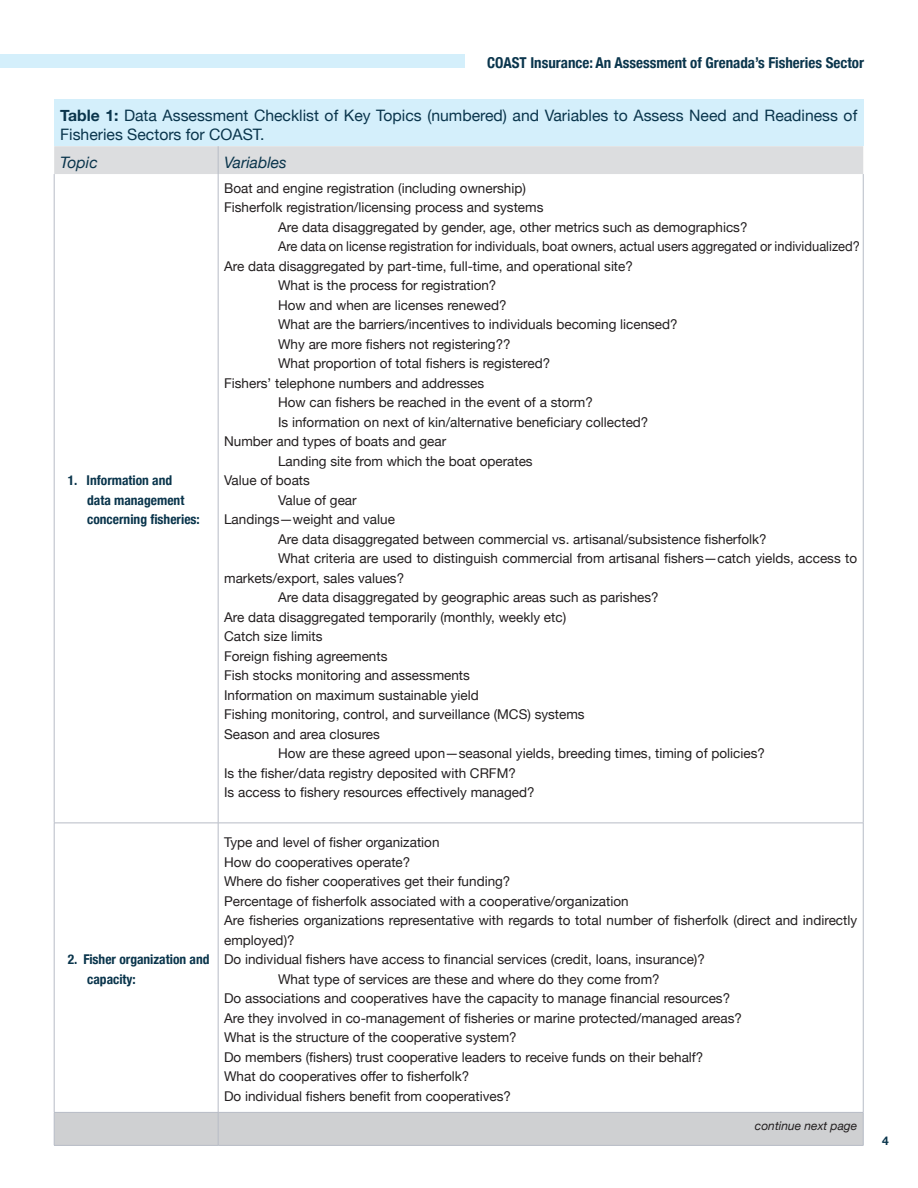
<style>
.page{position:relative;width:918px;height:1188px;background:#fff}
.page>*{position:absolute;margin:0;border:0;box-sizing:border-box;transform-origin:0 0}
.t1{font:15.75px/19.5px "Helvetica Neue";color:#0a354c}
.t2{font:italic 15.75px "Helvetica Neue";color:#0a354c}
.t3{font:700 condensed 15px "Helvetica Neue";color:#0a354c}
.t4{font:13.5px "Helvetica Neue";color:#231f20}
.t5{font:13.5px "Helvetica Neue";color:#231f20;scale:.96 1}
.t6{font:700 condensed 13.5px/19.5px "Helvetica Neue";color:#0a354c}
.t7{font:italic 12px "Helvetica Neue";color:#231f20}
.t8{font:700 12px "Helvetica Neue";color:#0a354c}
.s1{font-weight:700}
</style>
<div class="page">
<div style="left:0;top:54px;width:465px;height:14px;background:#d4effb"></div>
<div style="left:54px;top:99px;width:809px;height:47px;background:#d4effb"></div>
<div style="left:55px;top:1113px;width:808px;height:32px;background:#cfd0d2"></div>
<hr style="left:54px;top:174px;width:1px;height:649px;background:#b7bcc6">
<hr style="left:218px;top:174px;width:1px;height:649px;background:#b7bcc6">
<hr style="left:863px;top:174px;width:1px;height:649px;background:#b7bcc6">
<hr style="left:54px;top:823px;width:164px;height:1px;background:#b7bcc6">
<hr style="left:54px;top:823px;width:1px;height:289px;background:#b7bcc6">
<hr style="left:218px;top:823px;width:645px;height:1px;background:#b7bcc6">
<hr style="left:218px;top:823px;width:1px;height:289px;background:#b7bcc6">
<hr style="left:863px;top:823px;width:1px;height:289px;background:#b7bcc6">
<hr style="left:54px;top:1112px;width:164px;height:1px;background:#b7bcc6">
<hr style="left:54px;top:1113px;width:1px;height:32px;background:#b7bcc6">
<hr style="left:218px;top:1112px;width:645px;height:1px;background:#b7bcc6">
<hr style="left:218px;top:1113px;width:1px;height:32px;background:#b7bcc6">
<hr style="left:863px;top:1113px;width:1px;height:32px;background:#b7bcc6">
<hr style="left:54px;top:1145px;width:164px;height:1px;background:#b7bcc6">
<hr style="left:218px;top:1145px;width:645px;height:1px;background:#b7bcc6">
<div style="left:54px;top:146px;width:809px;height:28px;background:#dcdddf"></div>
<p class="t3" style="left:487px;top:51px;width:378px">COAST Insurance: An Assessment of Grenada’s Fisheries Sector</p>
<p class="t1" style="left:60px;top:106px;width:799px"><span class="s1">Table 1:</span> Data Assessment Checklist of Key Topics (numbered) and Variables to Assess Need and Readiness of<br>Fisheries Sectors for COAST.</p>
<p class="t2" style="left:60px;top:151px;width:39px">Topic</p>
<p class="t2" style="left:224px;top:151px;width:64px">Variables</p>
<p class="t6" style="left:87px;top:470px;width:114px;text-indent:-19px">1. Information and<br>data management concerning fisheries:</p>
<p class="t6" style="left:87px;top:949px;width:124px;text-indent:-19px">2. Fisher organization and capacity:</p>
<p class="t4" style="left:224px;top:178px;width:303px">Boat and engine registration (including ownership)</p>
<p class="t4" style="left:224px;top:198px;width:321px">Fisherfolk registration/licensing process and systems</p>
<p class="t4" style="left:278px;top:217px;width:471px">Are data disaggregated by gender, age, other metrics such as demographics?</p>
<p class="t5" style="left:278px;top:237px;width:608px">Are data on license registration for individuals, boat owners, actual users aggregated or individualized?</p>
<p class="t4" style="left:224px;top:256px;width:410px">Are data disaggregated by part-time, full-time, and operational site?</p>
<p class="t4" style="left:278px;top:276px;width:220px">What is the process for registration?</p>
<p class="t4" style="left:278px;top:295px;width:230px">How and when are licenses renewed?</p>
<p class="t4" style="left:278px;top:315px;width:401px">What are the barriers/incentives to individuals becoming licensed?</p>
<p class="t4" style="left:278px;top:334px;width:234px">Why are more fishers not registering??</p>
<p class="t4" style="left:278px;top:354px;width:274px">What proportion of total fishers is registered?</p>
<p class="t4" style="left:224px;top:373px;width:262px">Fishers’ telephone numbers and addresses</p>
<p class="t4" style="left:278px;top:393px;width:316px">How can fishers be reached in the event of a storm?</p>
<p class="t4" style="left:278px;top:412px;width:372px">Is information on next of kin/alternative beneficiary collected?</p>
<p class="t4" style="left:224px;top:432px;width:224px">Number and types of boats and gear</p>
<p class="t4" style="left:278px;top:451px;width:256px">Landing site from which the boat operates</p>
<p class="t4" style="left:224px;top:471px;width:87px">Value of boats</p>
<p class="t4" style="left:278px;top:490px;width:80px">Value of gear</p>
<p class="t4" style="left:224px;top:510px;width:172px">Landings—weight and value</p>
<p class="t4" style="left:278px;top:529px;width:490px">Are data disaggregated between commercial vs. artisanal/subsistence fisherfolk?</p>
<p class="t4" style="left:278px;top:549px;width:581px">What criteria are used to distinguish commercial from artisanal fishers—catch yields, access to</p>
<p class="t4" style="left:224px;top:568px;width:182px">markets/export, sales values?</p>
<p class="t4" style="left:278px;top:588px;width:382px">Are data disaggregated by geographic areas such as parishes?</p>
<p class="t4" style="left:224px;top:607px;width:344px">Are data disaggregated temporarily (monthly, weekly etc)</p>
<p class="t4" style="left:224px;top:627px;width:100px">Catch size limits</p>
<p class="t4" style="left:224px;top:646px;width:165px">Foreign fishing agreements</p>
<p class="t4" style="left:224px;top:666px;width:247px">Fish stocks monitoring and assessments</p>
<p class="t4" style="left:224px;top:685px;width:256px">Information on maximum sustainable yield</p>
<p class="t4" style="left:224px;top:705px;width:362px">Fishing monitoring, control, and surveillance (MCS) systems</p>
<p class="t4" style="left:224px;top:724px;width:157px">Season and area closures</p>
<p class="t4" style="left:278px;top:744px;width:488px">How are these agreed upon—seasonal yields, breeding times, timing of policies?</p>
<p class="t4" style="left:224px;top:763px;width:293px">Is the fisher/data registry deposited with CRFM?</p>
<p class="t4" style="left:224px;top:783px;width:312px">Is access to fishery resources effectively managed?</p>
<p class="t4" style="left:224px;top:833px;width:217px">Type and level of fisher organization</p>
<p class="t4" style="left:224px;top:852px;width:188px">How do cooperatives operate?</p>
<p class="t4" style="left:224px;top:872px;width:288px">Where do fisher cooperatives get their funding?</p>
<p class="t4" style="left:224px;top:891px;width:406px">Percentage of fisherfolk associated with a cooperative/organization</p>
<p class="t4" style="left:224px;top:911px;width:635px">Are fisheries organizations representative with regards to total number of fisherfolk (direct and indirectly</p>
<p class="t4" style="left:224px;top:930px;width:72px">employed)?</p>
<p class="t4" style="left:224px;top:950px;width:482px">Do individual fishers have access to financial services (credit, loans, insurance)?</p>
<p class="t4" style="left:278px;top:969px;width:383px">What type of services are these and where do they come from?</p>
<p class="t4" style="left:224px;top:989px;width:508px">Do associations and cooperatives have the capacity to manage financial resources?</p>
<p class="t4" style="left:224px;top:1008px;width:519px">Are they involved in co-management of fisheries or marine protected/managed areas?</p>
<p class="t4" style="left:224px;top:1028px;width:294px">What is the structure of the cooperative system?</p>
<p class="t4" style="left:224px;top:1047px;width:481px">Do members (fishers) trust cooperative leaders to receive funds on their behalf?</p>
<p class="t4" style="left:224px;top:1067px;width:247px">What do cooperatives offer to fisherfolk?</p>
<p class="t4" style="left:224px;top:1086px;width:288px">Do individual fishers benefit from cooperatives?</p>
<p class="t7" style="left:755px;top:1117px;width:104px">continue next page</p>
<p class="t8" style="left:882px;top:1132px;width:8px">4</p>
</div>
